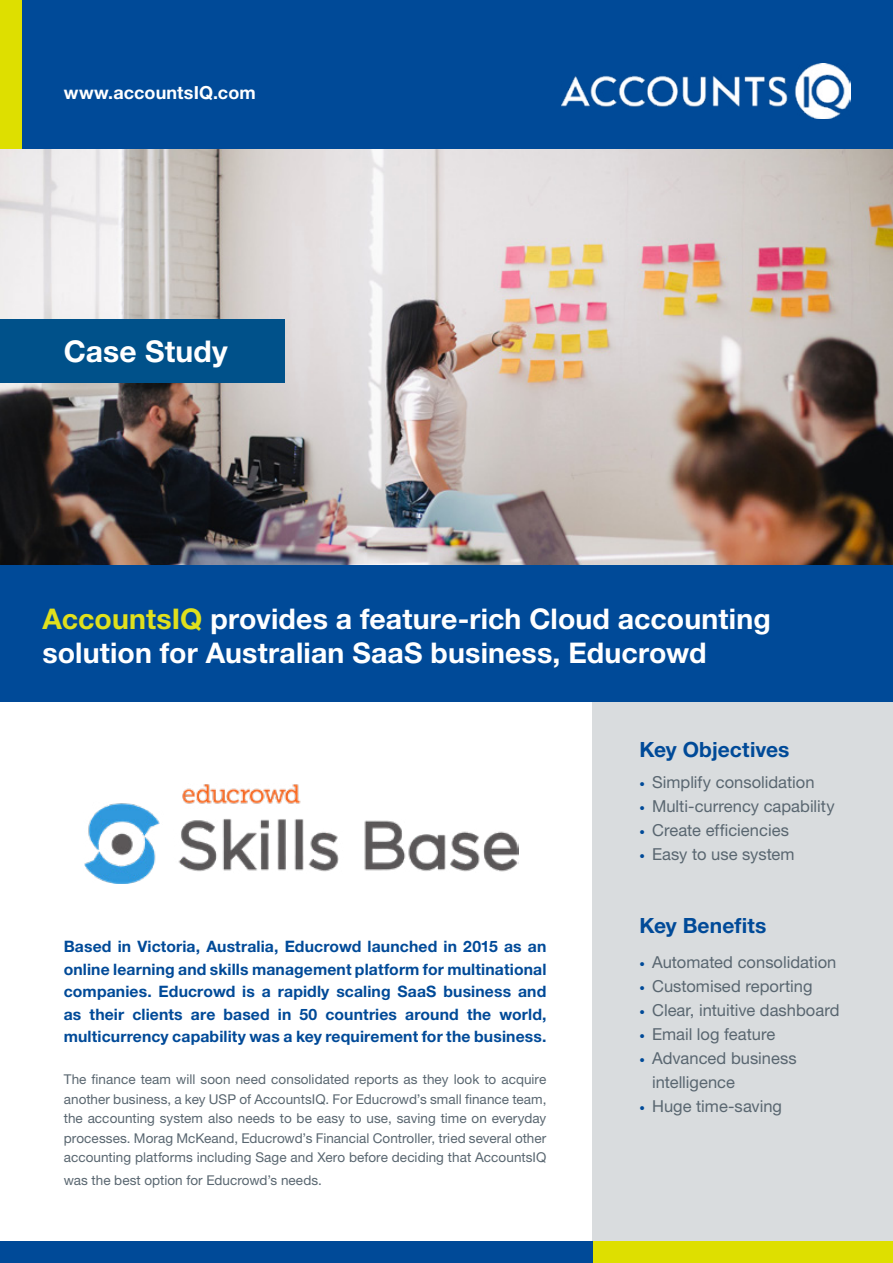
<style>
.page{position:relative;width:893px;height:1263px;background:#fff}
.page>*{position:absolute;margin:0;border:0;box-sizing:border-box;transform-origin:0 0}
.t1{font:700 30px "Helvetica Neue LT Std";letter-spacing:.005em;color:#fff}
.t2{font:700 28.5px/34.5px "Helvetica Neue LT Std";letter-spacing:.005em;color:#fff}
.t3{font:700 21px "Helvetica Neue LT Std";letter-spacing:.005em;color:#004a98}
.t4{font:700 18px "Helvetica Neue LT Std";letter-spacing:.005em;color:#fff}
.t5{font:16.5px/24px "Helvetica Neue LT Std";color:#596670}
.t6{font:700 15.75px/22.5px "Helvetica Neue LT Std";letter-spacing:.01em;color:#004a98;text-align:justify}
.t7{font:13.5px/19.5px "Helvetica Neue LT Std";letter-spacing:.005em;color:#596670;text-align:justify}
.s1{color:#e0e01d}
.s2{font-weight:900;color:#004a98}
</style>
<div class="page">
<div style="left:592px;top:702px;width:301px;height:540px;background:#d9dcde"></div>
<img style="left:0;top:149px;width:893px;height:417px">
<div style="left:0;top:0;width:893px;height:149px;background:#004a98"></div>
<img style="left:561px;top:63px;width:289px;height:56px">
<div style="left:0;top:566px;width:893px;height:136px;background:#004a98"></div>
<div style="left:592px;top:1242px;width:301px;height:21px;background:#dedf00"></div>
<div style="left:0;top:319px;width:285px;height:64px;background:#00518a"></div>
<div style="left:0;top:0;width:21px;height:149px;background:#dedf00"></div>
<div style="left:0;top:1242px;width:592px;height:21px;background:#004a98"></div>
<img style="left:84px;top:784px;width:435px;height:99px">
<h3 class="t4" style="left:64px;top:81px;width:193px">www.accountsIQ.com</h3>
<h1 class="t1" style="left:64px;top:332px;width:165px">Case Study</h1>
<h2 class="t2" style="left:43px;top:601px;width:730px"><span class="s1">AccountsIQ</span> provides a feature-rich Cloud accounting solution for Australian SaaS business, Educrowd</h2>
<p class="t6" style="left:64px;top:935px;width:484px">Based in Victoria, Australia, Educrowd launched in 2015 as an online learning and skills management platform for multinational companies. Educrowd is a rapidly scaling SaaS business and as their clients are based in 50 countries around the world, multicurrency capability was a key requirement for the business.</p>
<p class="t7" style="left:64px;top:1069px;width:484px">The finance team will soon need consolidated reports as they look to acquire another business, a key USP of AccountsIQ. For Educrowd’s small finance team, the accounting system also needs to be easy to use, saving time on everyday processes. Morag McKeand, Educrowd’s Financial Controller, tried several other accounting platforms including Sage and Xero before deciding that AccountsIQ</p>
<p class="t7" style="left:64px;top:1170px;width:260px">was the best option for Educrowd’s needs.</p>
<h3 class="t3" style="left:639px;top:736px;width:152px">Key Objectives</h3>
<p class="t5" style="left:639px;top:770px;width:197px"><span class="s2">·</span> Simplify consolidation<br><span class="s2">·</span> Multi-currency capability <span class="s2">·</span> Create efficiencies<br><span class="s2">·</span> Easy to use system</p>
<h3 class="t3" style="left:639px;top:912px;width:128px">Key Benefits</h3>
<p class="t5" style="left:639px;top:950px;width:198px"><span class="s2">·</span> Automated consolidation</p>
<p class="t5" style="left:639px;top:974px;width:175px"><span class="s2">·</span> Customised reporting</p>
<p class="t5" style="left:639px;top:998px;width:202px"><span class="s2">·</span> Clear, intuitive dashboard</p>
<p class="t5" style="left:639px;top:1022px;width:137px"><span class="s2">·</span> Email log feature</p>
<p class="t5" style="left:639px;top:1046px;width:159px"><span class="s2">·</span> Advanced business</p>
<p class="t5" style="left:652px;top:1070px;width:84px">intelligence</p>
<p class="t5" style="left:639px;top:1094px;width:144px"><span class="s2">·</span> Huge time-saving</p>
</div>
